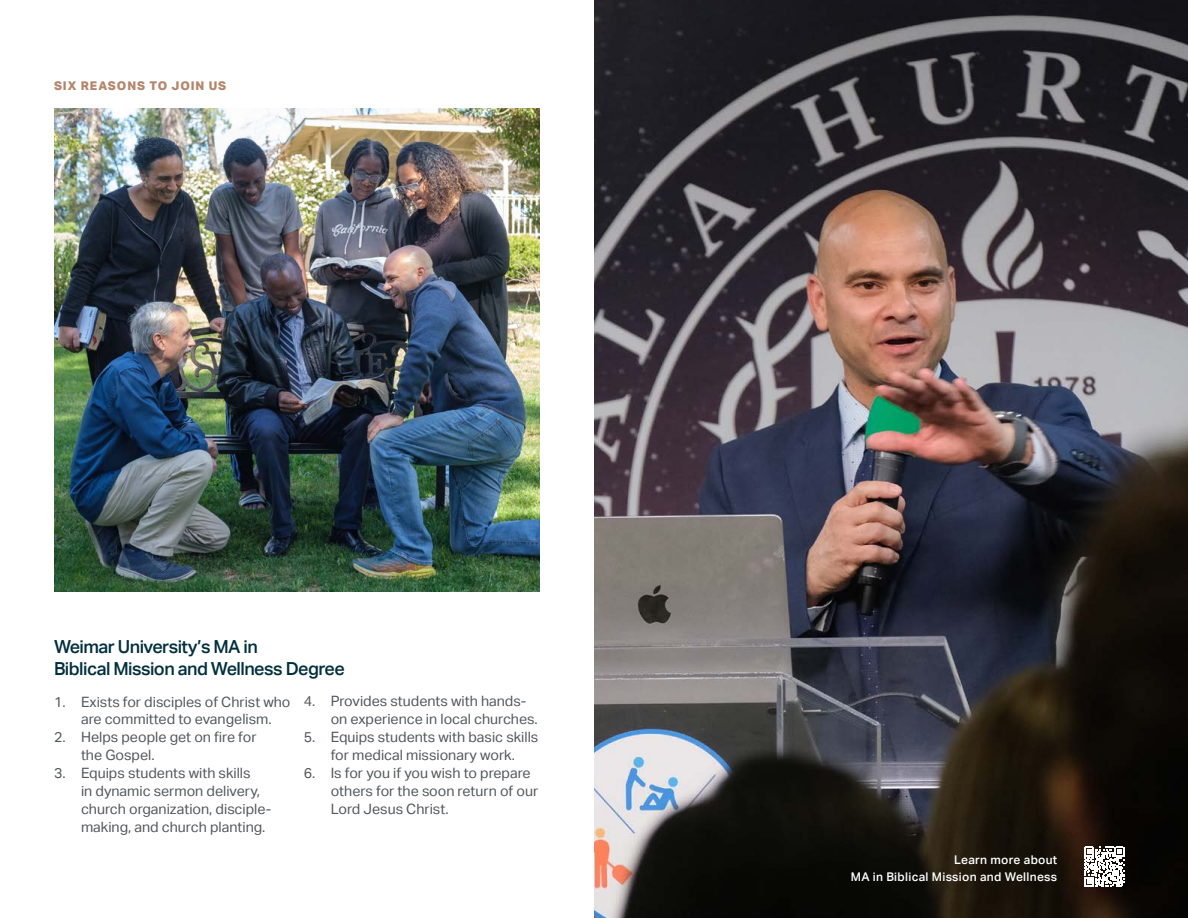
<style>
.page{position:relative;width:1188px;height:918px;background:#fff}
.page>*{position:absolute;margin:0;border:0;box-sizing:border-box;transform-origin:0 0}
.t1{font:500 18px/22.5px "Aktiv Grotesk";letter-spacing:-.03em;color:#002f3d}
.t2{font:14.25px/18px "Aktiv Grotesk";color:#52575a}
.t3{font:500 12px/16.5px "Aktiv Grotesk";letter-spacing:.025em;color:#fff;text-align:right}
.t4{font:800 12px "Aktiv Grotesk";letter-spacing:.075em;color:#b5856b}
</style>
<div class="page">
<img style="left:594px;top:0;width:594px;height:918px">
<img style="left:54px;top:108px;width:486px;height:484px">
<svg style="left:1084px;top:847px;width:40px;height:40px"></svg>
<p class="t4" style="left:54px;top:79px;width:174px">SIX REASONS TO JOIN US</p>
<p class="t1" style="left:54px;top:635px;width:292px">Weimar University’s MA in<br>Biblical Mission and Wellness Degree</p>
<p class="t2" style="left:54px;top:693px;width:238px;text-align:center">1. Exists for disciples of Christ who are committed to evangelism.</p>
<p class="t2" style="left:81px;top:729px;width:177px;text-indent:-27px">2. Helps people get on fire for the Gospel.</p>
<p class="t2" style="left:81px;top:765px;width:192px;text-indent:-27px">3. Equips students with skills<br>in dynamic sermon delivery, church organization, disciple&shy;making, and church planting.</p>
<p class="t2" style="left:331px;top:693px;width:209px;text-indent:-27px">4. Provides students with hands&shy;on experience in local churches.</p>
<p class="t2" style="left:304px;top:729px;width:236px;text-align:center">5. Equips students with basic skills for medical missionary work.</p>
<p class="t2" style="left:331px;top:765px;width:209px;text-indent:-27px">6. Is for you if you wish to prepare others for the soon return of our<br>Lord Jesus Christ.</p>
<p class="t3" style="left:851px;top:852px;width:208px">Learn more about<br>MA in Biblical Mission and Wellness</p>
</div>
